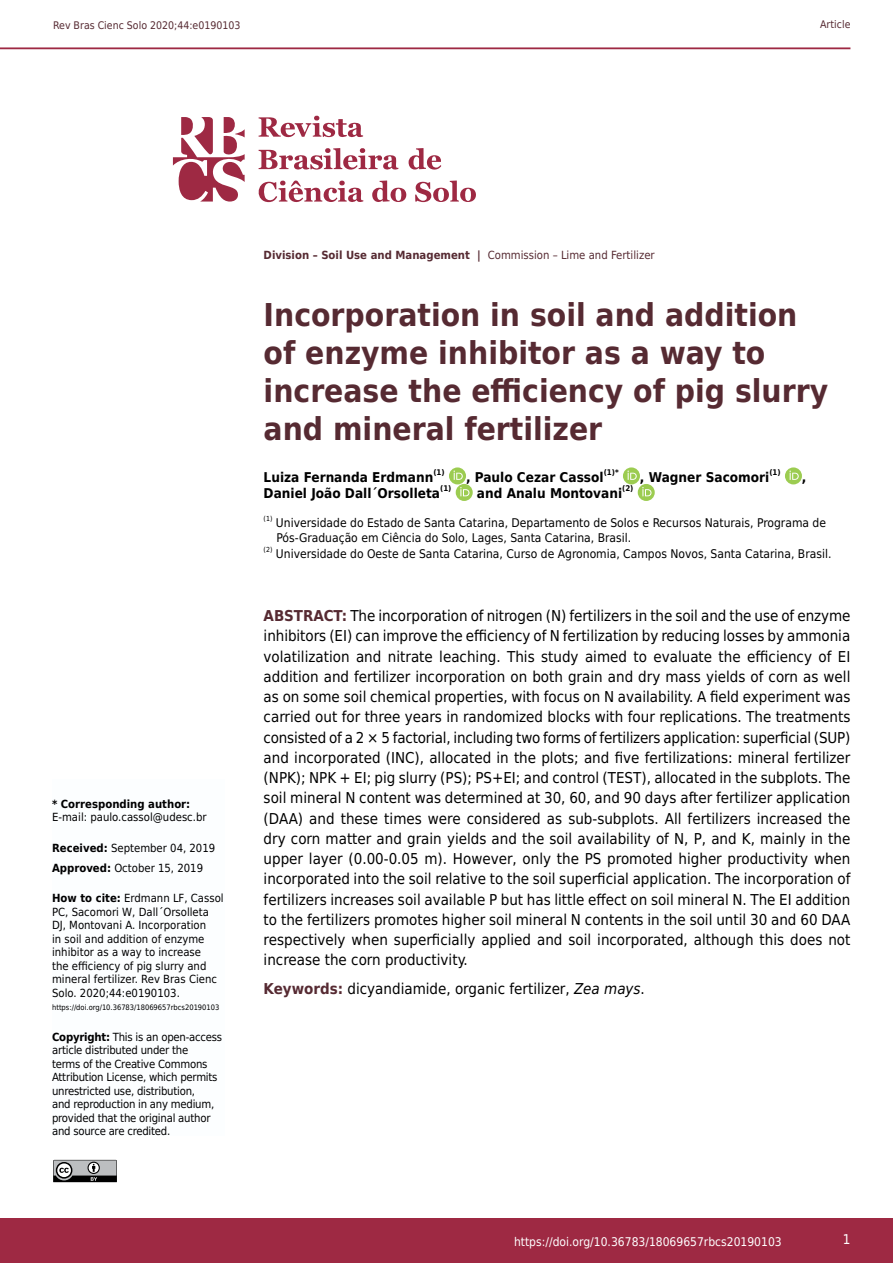
<style>
.page{position:relative;width:893px;height:1263px;background:#fff}
.page>*{position:absolute;margin:0;border:0;box-sizing:border-box;transform-origin:0 0}
.t1{font:700 31.5px/37.8px "DejaVu Sans Condensed";color:#562a32}
.t2{font:15px/20.2px "DejaVu Sans Condensed";color:#000;text-align:justify}
.t3{font:700 13.5px "DejaVu Sans Condensed";color:#000}
.t4{font:13.5px "DejaVu Sans Condensed";color:#fff}
.t5{font:12px/14.4px "DejaVu Sans Condensed";color:#000}
.t6{font:12px "DejaVu Sans Condensed";color:#fff}
.t7{font:11.25px/13.5px "DejaVu Sans Condensed";color:#000}
.t8{font:11.25px/13.5px "DejaVu Sans Condensed";letter-spacing:-.02em;color:#000}
.t9{font:700 11.25px "DejaVu Sans Condensed";color:#562a32}
.t10{font:700 11.25px "DejaVu Sans Condensed";color:#000}
.t11{font:10.5px "DejaVu Sans Condensed";color:#562a32}
.t12{font:700 7.8px "DejaVu Sans Condensed";color:#000}
.t13{font:7.5px "DejaVu Sans Condensed";color:#000}
.t14{font:6.9px "DejaVu Sans Condensed";color:#000}
.s1{font-weight:400}
.s2{font-weight:700}
.s3{font-weight:700;color:#562a32}
.s4{font-style:italic}
</style>
<div class="page">
<hr style="left:0;top:47px;width:850px;height:2px;background:#9e2943">
<svg style="left:53px;top:1160px;width:64px;height:22px"></svg>
<div style="left:0;top:1218px;width:893px;height:45px;background:#9e2943"></div>
<svg style="left:449px;top:467px;width:17px;height:17px"></svg>
<svg style="left:454px;top:470px;width:9px;height:10px"></svg>
<div style="left:623px;top:467px;width:17px;height:17px;background:#9ccc51;border-radius:50%"></div>
<svg style="left:627px;top:470px;width:10px;height:10px"></svg>
<div style="left:785px;top:467px;width:17px;height:17px;background:#9ccc51;border-radius:50%"></div>
<svg style="left:789px;top:470px;width:10px;height:10px"></svg>
<svg style="left:456px;top:484px;width:17px;height:17px"></svg>
<svg style="left:460px;top:487px;width:9px;height:9px"></svg>
<svg style="left:638px;top:484px;width:17px;height:17px"></svg>
<svg style="left:642px;top:487px;width:9px;height:9px"></svg>
<svg style="left:173px;top:115px;width:303px;height:88px"></svg>
<p class="t11" style="left:53px;top:17px;width:189px">Rev Bras Cienc Solo 2020;44:e0190103</p>
<p class="t11" style="left:820px;top:16px;width:32px">Article</p>
<p class="t9" style="left:264px;top:246px;width:393px">Division – Soil Use and Management | <span class="s1">Commission – Lime and Fertilizer</span></p>
<p class="t10" style="left:52px;top:795px;width:140px">* Corresponding author:</p>
<p class="t7" style="left:52px;top:810px;width:156px">E-mail: paulo.cassol@udesc.br</p>
<p class="t7" style="left:52px;top:838px;width:165px;line-height:20px"><span class="s2">Received:</span> September 04, 2019<br><span class="s2">Approved:</span> October 15, 2019</p>
<p class="t7" style="left:52px;top:891px;width:173px"><span class="s2">How to cite:</span> Erdmann LF, Cassol<br>PC, Sacomori W, Dall´Orsolleta<br>DJ, Montovani A. Incorporation<br>in soil and addition of enzyme inhibitor as a way to increase<br>the efficiency of pig slurry and mineral fertilizer. Rev Bras Cienc<br>Solo. 2020;44:e0190103.</p>
<p class="t13" style="left:52px;top:1002px;width:169px">https://doi.org/10.36783/18069657rbcs20190103</p>
<p class="t8" style="left:52px;top:1030px;width:172px"><span class="s2">Copyright:</span> This is an open-access article distributed under the<br>terms of the Creative Commons<br>Attribution License, which permits unrestricted use, distribution,<br>and reproduction in any medium, provided that the original author and source are credited.</p>
<h1 class="t1" style="left:264px;top:295px;width:566px">Incorporation in soil and addition of enzyme inhibitor as a way to increase the efficiency of pig slurry and mineral fertilizer</h1>
<p class="t3" style="left:264px;top:466px;width:171px">Luiza Fernanda Erdmann</p>
<p class="t12" style="left:433px;top:466px;width:13px">(1)</p>
<p class="t3" style="left:466px;top:466px;width:139px">, Paulo Cezar Cassol</p>
<p class="t12" style="left:604px;top:466px;width:17px">(1)*</p>
<p class="t3" style="left:640px;top:466px;width:131px">, Wagner Sacomori</p>
<p class="t12" style="left:769px;top:466px;width:13px">(1)</p>
<p class="t3" style="left:802px;top:466px;width:6px">,</p>
<p class="t3" style="left:264px;top:482px;width:178px">Daniel João Dall´Orsolleta</p>
<p class="t12" style="left:440px;top:482px;width:13px">(1)</p>
<p class="t3" style="left:477px;top:482px;width:147px">and Analu Montovani</p>
<p class="t12" style="left:622px;top:482px;width:13px">(2)</p>
<p class="t14" style="left:264px;top:513px;width:10px">(1)</p>
<p class="t5" style="left:276px;top:516px;width:552px">Universidade do Estado de Santa Catarina, Departamento de Solos e Recursos Naturais, Programa de<br>Pós-Graduação em Ciência do Solo, Lages, Santa Catarina, Brasil.</p>
<p class="t14" style="left:264px;top:544px;width:10px">(2)</p>
<p class="t5" style="left:276px;top:547px;width:557px">Universidade do Oeste de Santa Catarina, Curso de Agronomia, Campos Novos, Santa Catarina, Brasil.</p>
<p class="t2" style="left:264px;top:605px;width:588px"><span class="s3">ABSTRACT:</span> The incorporation of nitrogen (N) fertilizers in the soil and the use of enzyme inhibitors (EI) can improve the efficiency of N fertilization by reducing losses by ammonia volatilization and nitrate leaching. This study aimed to evaluate the efficiency of EI addition and fertilizer incorporation on both grain and dry mass yields of corn as well as on some soil chemical properties, with focus on N availability. A field experiment was carried out for three years in randomized blocks with four replications. The treatments consisted of a 2 × 5 factorial, including two forms of fertilizers application: superficial (SUP) and incorporated (INC), allocated in the plots; and five fertilizations: mineral fertilizer (NPK); NPK + EI; pig slurry (PS); PS+EI; and control (TEST), allocated in the subplots. The soil mineral N content was determined at 30, 60, and 90 days after fertilizer application (DAA) and these times were considered as sub-subplots. All fertilizers increased the dry corn matter and grain yields and the soil availability of N, P, and K, mainly in the upper layer (0.00-0.05 m). However, only the PS promoted higher productivity when incorporated into the soil relative to the soil superficial application. The incorporation of fertilizers increases soil available P but has little effect on soil mineral N. The EI addition to the fertilizers promotes higher soil mineral N contents in the soil until 30 and 60 DAA respectively when superficially applied and soil incorporated, although this does not increase the corn productivity.</p>
<p class="t2" style="left:264px;top:978px;width:383px"><span class="s3">Keywords:</span> dicyandiamide, organic fertilizer, <span class="s4">Zea mays</span>.</p>
<p class="t6" style="left:514px;top:1231px;width:269px">https://doi.org/10.36783/18069657rbcs20190103</p>
<p class="t4" style="left:843px;top:1228px;width:9px">1</p>
</div>
